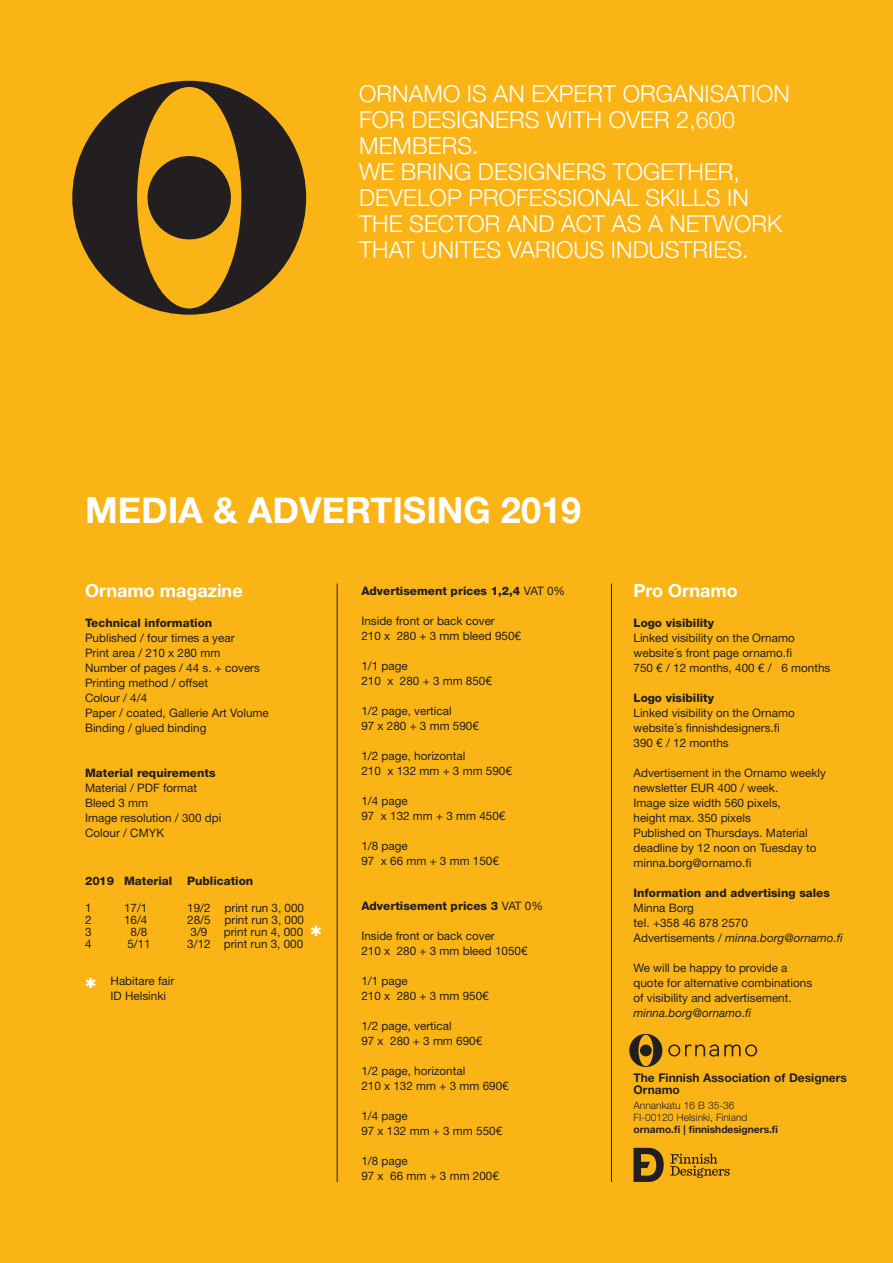
<style>
.page{position:relative;width:893px;height:1263px;background:#fff}
.page>*{position:absolute;margin:0;border:0;box-sizing:border-box;transform-origin:0 0}
.t1{font:700 36px "Helvetica Neue";color:#fff}
.t2{font:300 23.25px/26px "Helvetica Neue LT";letter-spacing:.005em;color:#fff}
.t3{font:700 18px "Helvetica Neue";color:#fff}
.t4{font:700 12px/12px "Helvetica Neue LT Std";color:#231f20}
.t5{font:11.7px/15px "Helvetica Neue LT Std";color:#231f20}
.t6{font:800 11.7px "Helvetica Neue LT Std";color:#231f20}
.t7{font:italic 11.7px "Helvetica Neue LT Std";color:#231f20}
.t8{font:300 10.2px/12px "Helvetica Neue LT Std";color:#231f20}
.t9{font:700 10.2px "Helvetica Neue LT Std";color:#231f20}
.s1{font-weight:400}
.s2{font-size:12px}
.s3{font-style:italic}
</style>
<div class="page">
<div style="left:1px;top:1px;width:891px;height:1261px;background:#fbb416"></div>
<svg style="left:629px;top:1034px;width:33px;height:33px"></svg>
<svg style="left:668px;top:1044px;width:89px;height:12px"></svg>
<svg style="left:72px;top:81px;width:234px;height:234px;fill:#231f20"></svg>
<hr style="left:337px;top:584px;width:1px;height:598px;background:#231f20">
<hr style="left:611px;top:584px;width:1px;height:598px;background:#231f20">
<svg style="left:633px;top:1148px;width:97px;height:34px"></svg>
<h2 class="t2" style="left:359px;top:80px;width:432px">ORNAMO IS AN EXPERT ORGANISATION<br>FOR DESIGNERS WITH OVER 2,600<br>MEMBERS.<br>WE BRING DESIGNERS TOGETHER,<br>DEVELOP PROFESSIONAL SKILLS IN<br>THE SECTOR AND ACT AS A NETWORK<br>THAT UNITES VARIOUS INDUSTRIES.</h2>
<h1 class="t1" style="left:85px;top:482px;width:497px">MEDIA &amp; ADVERTISING 2019</h1>
<h3 class="t3" style="left:85px;top:576px;width:159px">Ornamo magazine</h3>
<p class="t6" style="left:85px;top:616px;width:129px">Technical information</p>
<p class="t5" style="left:85px;top:630px;width:185px">Published / four times a year<br>Print area / 210 x 280 mm<br>Number of pages / 44 s. + covers<br>Printing method / offset<br>Colour / 4/4<br>Paper / coated, Gallerie Art Volume<br>Binding / glued binding</p>
<p class="t6" style="left:85px;top:766px;width:132px">Material requirements</p>
<p class="t5" style="left:85px;top:780px;width:138px">Material / PDF format<br>Bleed 3 mm<br>Image resolution / 300 dpi<br>Colour / CMYK</p>
<p class="t6" style="left:85px;top:874px;width:89px">2019 Material</p>
<p class="t6" style="left:187px;top:874px;width:68px">Publication</p>
<p class="t5" style="left:85px;top:900px;width:8px">1</p>
<p class="t5" style="left:124px;top:900px;width:25px">17/1</p>
<p class="t5" style="left:187px;top:900px;width:118px">19/2 print run 3, 000</p>
<p class="t5" style="left:85px;top:912px;width:8px">2</p>
<p class="t5" style="left:124px;top:912px;width:25px">16/4</p>
<p class="t5" style="left:187px;top:912px;width:118px">28/5 print run 3, 000</p>
<p class="t5" style="left:85px;top:924px;width:8px">3</p>
<p class="t5" style="left:131px;top:924px;width:18px">8/8</p>
<p class="t5" style="left:191px;top:924px;width:18px">3/9</p>
<p class="t5" style="left:224px;top:924px;width:81px">print run 4, 000</p>
<p class="t5" style="left:85px;top:936px;width:8px">4</p>
<p class="t5" style="left:127px;top:936px;width:25px">5/11</p>
<p class="t5" style="left:187px;top:936px;width:117px">3/12 print run 3, 000</p>
<p class="t5" style="left:111px;top:973px;width:65px">Habitare fair<br>ID Helsinki</p>
<p class="t6" style="left:361px;top:584px;width:205px">Advertisement prices 1,2,4 <span class="s1">VAT 0%</span></p>
<p class="t5" style="left:361px;top:613px;width:161px">Inside front or back cover<br>210 x 280 + 3 mm bleed 950€</p>
<p class="t5" style="left:361px;top:658px;width:132px">1/1 page<br>210 x 280 + 3 mm 850€</p>
<p class="t5" style="left:361px;top:703px;width:119px">1/2 page, vertical<br>97 x 280 + 3 mm 590€</p>
<p class="t5" style="left:361px;top:748px;width:152px">1/2 page, horizontal<br>210 x 132 mm + 3 mm 590€</p>
<p class="t5" style="left:361px;top:793px;width:146px">1/4 page<br>97 x 132 mm + 3 mm 450€</p>
<p class="t5" style="left:361px;top:838px;width:139px">1/8 page<br>97 x 66 mm + 3 mm 150€</p>
<p class="t6" style="left:361px;top:899px;width:183px">Advertisement prices 3 <span class="s1">VAT 0%</span></p>
<p class="t5" style="left:361px;top:928px;width:168px">Inside front or back cover<br>210 x 280 + 3 mm bleed 1050€</p>
<p class="t5" style="left:361px;top:973px;width:129px">1/1 page<br>210 x 280 + 3 mm 950€</p>
<p class="t5" style="left:361px;top:1018px;width:122px">1/2 page, vertical<br>97 x 280 + 3 mm 690€</p>
<p class="t5" style="left:361px;top:1063px;width:149px">1/2 page, horizontal<br>210 x 132 mm + 3 mm 690€</p>
<p class="t5" style="left:361px;top:1108px;width:142px">1/4 page<br>97 x 132 mm + 3 mm 550€</p>
<p class="t5" style="left:361px;top:1153px;width:139px">1/8 page<br>97 x 66 mm + 3 mm 200€</p>
<h3 class="t3" style="left:633px;top:576px;width:106px">Pro Ornamo</h3>
<p class="t6" style="left:633px;top:616px;width:82px">Logo visibility</p>
<p class="t5" style="left:633px;top:630px;width:198px">Linked visibility on the Ornamo website´s front page ornamo.fi<br>750 € / 12 months, 400 € / 6 months</p>
<p class="t6" style="left:633px;top:691px;width:82px">Logo visibility</p>
<p class="t5" style="left:633px;top:705px;width:163px">Linked visibility on the Ornamo website´s finnishdesigners.fi<br>390 € / 12 months</p>
<p class="t5" style="left:633px;top:765px;width:194px">Advertisement in the Ornamo weekly newsletter EUR 400 / week.<br>Image size width 560 pixels,<br>height max. 350 pixels<br>Published on Thursdays. Material deadline by 12 noon on Tuesday to minna.borg@ornamo.fi</p>
<p class="t6" style="left:633px;top:886px;width:198px">Information and advertising sales</p>
<p class="t5" style="left:633px;top:900px;width:211px">Minna Borg<br><span class="s2">tel.</span> +358 46 878 2570<br>Advertisements / <span class="s3">minna.borg@ornamo.fi</span></p>
<p class="t5" style="left:633px;top:960px;width:180px">We will be happy to provide a quote for alternative combinations of visibility and advertisement.</p>
<p class="t7" style="left:633px;top:1006px;width:119px">minna.borg@ornamo.fi</p>
<p class="t4" style="left:633px;top:1071px;width:215px">The Finnish Association of Designers<br>Ornamo</p>
<p class="t8" style="left:633px;top:1099px;width:115px">Annankatu 16 B 35-36<br>FI-00120 Helsinki, Finland</p>
<p class="t9" style="left:633px;top:1122px;width:146px">ornamo.fi | finnishdesigners.fi</p>
</div>
